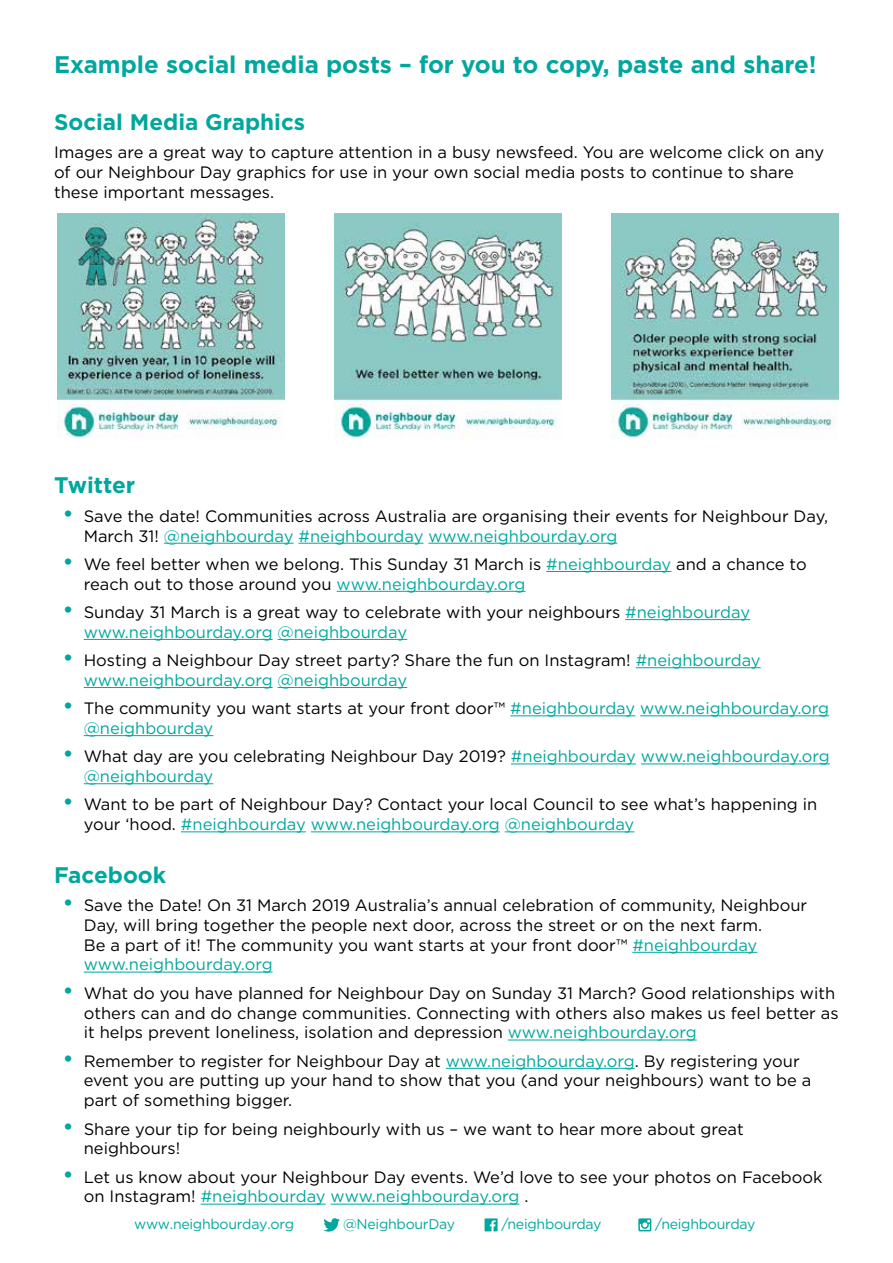
<style>
.page{position:relative;width:893px;height:1263px;background:#fff}
.page>*{position:absolute;margin:0;border:0;box-sizing:border-box;transform-origin:0 0}
.t1{font:700 24px "Gotham";color:#00a79e}
.t2{font:700 22.5px "Gotham";color:#00a79e}
.t3{font:16.5px/19.8px "Gotham";color:#000}
.t4{font:16.5px/19.8px "Gotham";color:#00a79e}
.t5{font:14.1px "Gotham";letter-spacing:-.02em;color:#00a79e}
.s1{font-size:24px;color:#00a79e}
.s2{color:#00a79e}
.s3{font-size:24px}
.s4{color:#000}
</style>
<div class="page">
<svg style="left:485px;top:1218px;width:13px;height:13px"></svg>
<svg style="left:323px;top:1218px;width:17px;height:13px"></svg>
<svg style="left:638px;top:1218px;width:13px;height:13px"></svg>
<hr style="left:164px;top:543px;width:130px;height:1px;background:#00a79e">
<hr style="left:298px;top:543px;width:125px;height:1px;background:#00a79e">
<hr style="left:428px;top:543px;width:189px;height:1px;background:#00a79e">
<hr style="left:546px;top:571px;width:125px;height:1px;background:#00a79e">
<hr style="left:337px;top:591px;width:188px;height:1px;background:#00a79e">
<hr style="left:625px;top:619px;width:125px;height:1px;background:#00a79e">
<hr style="left:84px;top:639px;width:189px;height:1px;background:#00a79e">
<hr style="left:278px;top:639px;width:129px;height:1px;background:#00a79e">
<hr style="left:636px;top:667px;width:125px;height:1px;background:#00a79e">
<hr style="left:84px;top:687px;width:189px;height:1px;background:#00a79e">
<hr style="left:278px;top:687px;width:129px;height:1px;background:#00a79e">
<hr style="left:510px;top:715px;width:125px;height:1px;background:#00a79e">
<hr style="left:640px;top:715px;width:189px;height:1px;background:#00a79e">
<hr style="left:84px;top:735px;width:129px;height:1px;background:#00a79e">
<hr style="left:511px;top:763px;width:125px;height:1px;background:#00a79e">
<hr style="left:641px;top:763px;width:189px;height:1px;background:#00a79e">
<hr style="left:84px;top:783px;width:129px;height:1px;background:#00a79e">
<hr style="left:181px;top:831px;width:125px;height:1px;background:#00a79e">
<hr style="left:311px;top:832px;width:189px;height:1px;background:#00a79e">
<hr style="left:505px;top:832px;width:129px;height:1px;background:#00a79e">
<hr style="left:632px;top:952px;width:125px;height:1px;background:#00a79e">
<hr style="left:84px;top:972px;width:189px;height:1px;background:#00a79e">
<hr style="left:508px;top:1039px;width:189px;height:1px;background:#00a79e">
<hr style="left:446px;top:1068px;width:189px;height:1px;background:#00a79e">
<hr style="left:201px;top:1204px;width:125px;height:1px;background:#00a79e">
<hr style="left:331px;top:1204px;width:188px;height:1px;background:#00a79e">
<img style="left:334px;top:214px;width:228px;height:225px">
<img style="left:57px;top:214px;width:227px;height:224px">
<img style="left:612px;top:214px;width:227px;height:224px">
<h1 class="t1" style="left:54px;top:49px;width:764px">Example social media posts – for you to copy, paste and share!</h1>
<h2 class="t2" style="left:54px;top:107px;width:253px">Social Media Graphics</h2>
<p class="t3" style="left:54px;top:142px;width:772px">Images are a great way to capture attention in a busy newsfeed. You are welcome click on any of our Neighbour Day graphics for use in your own social media posts to continue to share these important messages.</p>
<h2 class="t2" style="left:54px;top:470px;width:83px">Twitter</h2>
<p class="t3" style="left:84px;top:506px;width:746px;text-indent:-21px"><span class="s1">•</span> Save the date! Communities across Australia are organising their events for Neighbour Day,<br>March 31! <span class="s2">@neighbourday #neighbourday www.neighbourday.org</span></p>
<p class="t3" style="left:84px;top:554px;width:724px;text-indent:-21px"><span class="s1">•</span> We feel better when we belong. This Sunday 31 March is <span class="s2">#neighbourday</span> and a chance to reach out to those around you <span class="s2">www.neighbourday.org</span></p>
<p class="t3" style="left:84px;top:602px;width:668px;text-indent:-21px"><span class="s1">•</span> Sunday 31 March is a great way to celebrate with your neighbours <span class="s2">#neighbourday www.neighbourday.org @neighbourday</span></p>
<p class="t3" style="left:84px;top:650px;width:678px;text-indent:-21px"><span class="s1">•</span> Hosting a Neighbour Day street party? Share the fun on Instagram! <span class="s2">#neighbourday www.neighbourday.org @neighbourday</span></p>
<p class="t4" style="left:84px;top:698px;width:747px;text-indent:-21px"><span class="s3">•</span> <span class="s4">The community you want starts at your front door™</span> #neighbourday www.neighbourday.org @neighbourday</p>
<p class="t4" style="left:84px;top:746px;width:747px;text-indent:-21px"><span class="s3">•</span> <span class="s4">What day are you celebrating Neighbour Day 2019?</span> #neighbourday www.neighbourday.org @neighbourday</p>
<p class="t3" style="left:84px;top:794px;width:735px;text-indent:-21px"><span class="s1">•</span> Want to be part of Neighbour Day? Contact your local Council to see what’s happening in your ‘hood. <span class="s2">#neighbourday www.neighbourday.org @neighbourday</span></p>
<h2 class="t2" style="left:54px;top:860px;width:114px">Facebook</h2>
<p class="t3" style="left:84px;top:895px;width:725px;text-indent:-21px"><span class="s1">•</span> Save the Date! On 31 March 2019 Australia’s annual celebration of community, Neighbour Day, will bring together the people next door, across the street or on the next farm.<br>Be a part of it! The community you want starts at your front door™ <span class="s2">#neighbourday www.neighbourday.org</span></p>
<p class="t3" style="left:84px;top:983px;width:756px;text-indent:-21px"><span class="s1">•</span> What do you have planned for Neighbour Day on Sunday 31 March? Good relationships with others can and do change communities. Connecting with others also makes us feel better as it helps prevent loneliness, isolation and depression <span class="s2">www.neighbourday.org</span></p>
<p class="t3" style="left:84px;top:1050px;width:729px;text-indent:-21px"><span class="s1">•</span> Remember to register for Neighbour Day at <span class="s2">www.neighbourday.org</span>. By registering your event you are putting up your hand to show that you (and your neighbours) want to be a part of something bigger.</p>
<p class="t3" style="left:84px;top:1118px;width:661px;text-indent:-21px"><span class="s1">•</span> Share your tip for being neighbourly with us – we want to hear more about great neighbours!</p>
<p class="t3" style="left:84px;top:1166px;width:740px;text-indent:-21px"><span class="s1">•</span> Let us know about your Neighbour Day events. We’d love to see your photos on Facebook on Instagram! <span class="s2">#neighbourday www.neighbourday.org</span> .</p>
<p class="t5" style="left:134px;top:1215px;width:162px">www.neighbourday.org</p>
<p class="t5" style="left:343px;top:1215px;width:114px">@NeighbourDay</p>
<p class="t5" style="left:501px;top:1215px;width:102px">/neighbourday</p>
<p class="t5" style="left:655px;top:1215px;width:102px">/neighbourday</p>
</div>
